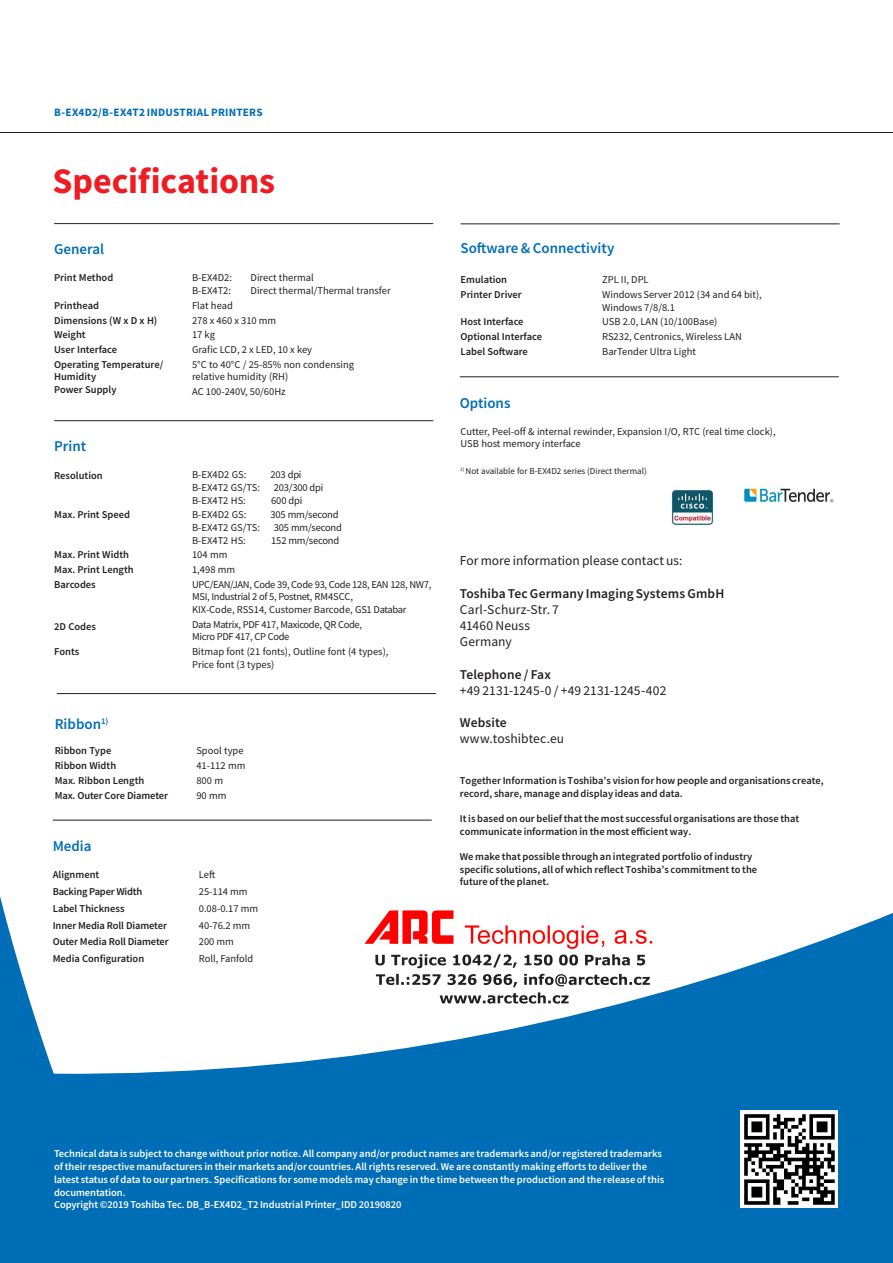
<style>
.page{position:relative;width:893px;height:1263px;background:#fff}
.page>*{position:absolute;margin:0;border:0;box-sizing:border-box;transform-origin:0 0}
.t1{font:700 36px "Toshiba Sans";letter-spacing:-.005em;color:#ee1d23}
.t2{font:500 15px "Toshiba Sans";color:#006db7}
.t3{font:13.5px/16.2px "Toshiba Sans";color:#231f20}
.t4{font:500 13.5px "Toshiba Sans";letter-spacing:.01em;color:#231f20}
.t5{font:700 11.25px "Toshiba Sans";letter-spacing:.02em;color:#006db7}
.t6{font:500 10.5px/14.7px "Toshiba Sans";color:#231f20}
.t7{font:10.5px/14.7px "Toshiba Sans";color:#231f20}
.t8{font:500 10.5px/12.8px "Toshiba Sans";color:#fff}
.t9{font:10.5px/14.7px "Toshiba Sans";letter-spacing:-.03em;color:#231f20}
.t10{font:10.5px "Toshiba Sans";letter-spacing:-.02em;color:#231f20}
.t11{font:9px "Toshiba Sans";color:#231f20}
</style>
<div class="page">
<svg style="left:0;top:896px;width:893px;height:367px;fill:#006db7"></svg>
<div style="left:740px;top:1110px;width:98px;height:98px;background:#fff"></div>
<svg style="left:744px;top:1114px;width:91px;height:91px"></svg>
<img style="left:744px;top:488px;width:90px;height:15px">
<hr style="left:0;top:132px;width:893px;height:1px;background:#231f20">
<hr style="left:54px;top:420px;width:379px;height:1px;background:#231f20">
<hr style="left:54px;top:223px;width:379px;height:1px;background:#231f20">
<hr style="left:53px;top:820px;width:379px;height:1px;background:#231f20">
<hr style="left:461px;top:224px;width:378px;height:1px;background:#231f20">
<hr style="left:460px;top:377px;width:379px;height:1px;background:#231f20">
<hr style="left:57px;top:693px;width:379px;height:1px;background:#231f20">
<img style="left:671px;top:490px;width:43px;height:35px">
<p class="t5" style="left:54px;top:104px;width:210px">B-EX4D2/B-EX4T2 INDUSTRIAL PRINTERS</p>
<h1 class="t1" style="left:53px;top:156px;width:224px">Specifications</h1>
<h2 class="t2" style="left:54px;top:239px;width:52px">General</h2>
<p class="t6" style="left:54px;top:271px;width:61px">Print Method</p>
<p class="t6" style="left:54px;top:298px;width:111px">Printhead<br>Dimensions (W x D x H)<br>Weight<br>User Interface<br>Operating Temperature/</p>
<p class="t6" style="left:54px;top:370px;width:64px;line-height:12.6px">Humidity<br>Power Supply</p>
<h2 class="t2" style="left:54px;top:436px;width:34px">Print</h2>
<p class="t6" style="left:54px;top:468px;width:50px">Resolution</p>
<p class="t6" style="left:54px;top:507px;width:77px">Max. Print Speed</p>
<p class="t6" style="left:54px;top:547px;width:81px">Max. Print Width<br>Max. Print Length<br>Barcodes</p>
<p class="t6" style="left:54px;top:619px;width:43px">2D Codes</p>
<p class="t6" style="left:54px;top:644px;width:27px">Fonts</p>
<p class="t7" style="left:192px;top:271px;width:41px">B-EX4D2:</p>
<p class="t7" style="left:251px;top:271px;width:65px">Direct thermal</p>
<p class="t7" style="left:192px;top:283px;width:41px">B-EX4T2:</p>
<p class="t7" style="left:251px;top:283px;width:142px">Direct thermal/Thermal transfer</p>
<p class="t7" style="left:192px;top:298px;width:163px">Flat head<br>278 x 460 x 310 mm<br>17 kg<br>Grafic LCD, 2 x LED, 10 x key<br>5°C to 40°C / 25-85% non condensing</p>
<p class="t7" style="left:192px;top:369px;width:98px">relative humidity (RH)<br>AC 100-240V, 50/60Hz</p>
<p class="t7" style="left:192px;top:468px;width:56px">B-EX4D2 GS:</p>
<p class="t7" style="left:271px;top:468px;width:32px">203 dpi</p>
<p class="t7" style="left:192px;top:480px;width:69px">B-EX4T2 GS/TS:</p>
<p class="t10" style="left:274px;top:481px;width:51px">203/300 dpi</p>
<p class="t7" style="left:192px;top:493px;width:55px">B-EX4T2 HS:</p>
<p class="t7" style="left:271px;top:493px;width:32px">600 dpi</p>
<p class="t7" style="left:192px;top:507px;width:56px">B-EX4D2 GS:</p>
<p class="t10" style="left:271px;top:508px;width:69px">305 mm/second</p>
<p class="t7" style="left:192px;top:520px;width:69px">B-EX4T2 GS/TS:</p>
<p class="t10" style="left:274px;top:521px;width:69px">305 mm/second</p>
<p class="t7" style="left:192px;top:533px;width:55px">B-EX4T2 HS:</p>
<p class="t10" style="left:271px;top:533px;width:69px">152 mm/second</p>
<p class="t9" style="left:192px;top:547px;width:241px">104 mm<br>1,498 mm<br>UPC/EAN/JAN, Code 39, Code 93, Code 128, EAN 128, NW7,</p>
<p class="t9" style="left:192px;top:590px;width:216px;line-height:12.6px">MSI, Industrial 2 of 5, Postnet, RM4SCC,<br>KIX-Code, RSS14, Customer Barcode, GS1 Databar</p>
<p class="t9" style="left:192px;top:618px;width:171px;line-height:12.6px">Data Matrix, PDF 417, Maxicode, QR Code,<br>Micro PDF 417, CP Code</p>
<p class="t7" style="left:192px;top:645px;width:198px;line-height:12.6px">Bitmap font (21 fonts), Outline font (4 types),<br>Price font (3 types)</p>
<h2 class="t2" style="left:55px;top:714px;width:55px">Ribbon<sup>1)</sup></h2>
<p class="t6" style="left:55px;top:743px;width:115px">Ribbon Type<br>Ribbon Width<br>Max. Ribbon Length<br>Max. Outer Core Diameter</p>
<p class="t7" style="left:196px;top:743px;width:51px">Spool type<br>41-112 mm<br>800 m<br>90 mm</p>
<h2 class="t2" style="left:53px;top:836px;width:40px">Media</h2>
<p class="t6" style="left:53px;top:866px;width:118px;line-height:16.8px">Alignment<br>Backing Paper Width<br>Label Thickness<br>Inner Media Roll Diameter<br>Outer Media Roll Diameter<br>Media Configuration</p>
<p class="t7" style="left:199px;top:866px;width:61px;line-height:16.8px">Left<br>25-114 mm<br>0.08-0.17 mm<br>40-76.2 mm<br>200 mm<br>Roll, Fanfold</p>
<h2 class="t2" style="left:461px;top:238px;width:155px">Software &amp; Connectivity</h2>
<p class="t6" style="left:461px;top:272px;width:63px">Emulation<br>Printer Driver</p>
<p class="t6" style="left:461px;top:314px;width:83px">Host Interface<br>Optional Interface<br>Label Software</p>
<p class="t7" style="left:602px;top:272px;width:161px">ZPL II, DPL<br>WindowsServer 2012 (34 and 64 bit),</p>
<p class="t7" style="left:602px;top:300px;width:141px">Windows 7/8/8.1<br>USB 2.0, LAN (10/100Base)<br>RS232, Centronics, Wireless LAN<br>BarTender Ultra Light</p>
<h2 class="t2" style="left:460px;top:393px;width:52px">Options</h2>
<p class="t7" style="left:461px;top:425px;width:317px;line-height:12.6px">Cutter, Peel-off &amp; internal rewinder, Expansion I/O, RTC (real time clock),<br>USB host memory interface</p>
<p class="t11" style="left:460px;top:466px;width:188px"><sup>1)</sup> Not available for B-EX4D2 series (Direct thermal)</p>
<p class="t3" style="left:460px;top:552px;width:224px">For more information please contact us:</p>
<p class="t4" style="left:460px;top:584px;width:266px">Toshiba Tec Germany Imaging Systems GmbH</p>
<p class="t3" style="left:460px;top:601px;width:101px">Carl-Schurz-Str. 7<br>41460 Neuss<br>Germany</p>
<p class="t4" style="left:460px;top:665px;width:93px">Telephone / Fax</p>
<p class="t3" style="left:460px;top:682px;width:208px">+49 2131-1245-0 / +49 2131-1245-402</p>
<p class="t4" style="left:460px;top:714px;width:48px">Website</p>
<p class="t3" style="left:460px;top:731px;width:106px">www.toshibtec.eu</p>
<p class="t6" style="left:460px;top:774px;width:365px;line-height:12.6px">Together Information is Toshiba’s vision for how people and organisations create, record, share, manage and display ideas and data.</p>
<p class="t6" style="left:460px;top:812px;width:341px;line-height:12.6px">It is based on our belief that the most successful organisations are those that communicate information in the most efficient way.</p>
<p class="t6" style="left:460px;top:850px;width:299px;line-height:12.6px">We make that possible through an integrated portfolio of industry specific solutions, all of which reflect Toshiba’s commitment to the future of the planet.</p>
<p class="t8" style="left:54px;top:1147px;width:612px">Technical data is subject to change without prior notice. All company and/or product names are trademarks and/or registered trademarks of their respective manufacturers in their markets and/or countries. All rights reserved. We are constantly making efforts to deliver the latest status of data to our partners. Specifications for some models may change in the time between the production and the release of this documentation.<br>Copyright ©2019 Toshiba Tec. DB_B-EX4D2_T2 Industrial Printer_IDD 20190820</p>
</div>
